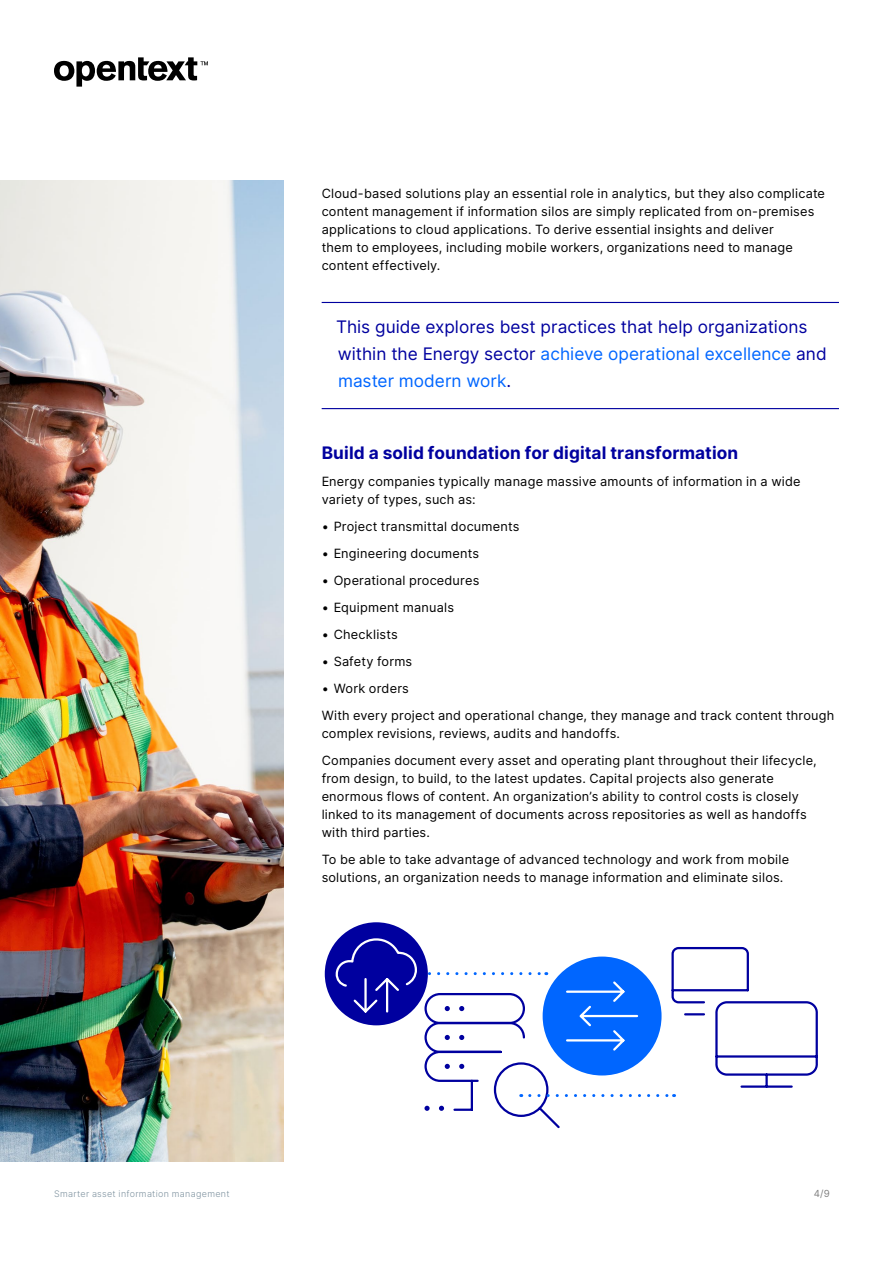
<style>
.page{position:relative;width:893px;height:1263px;background:#fff}
.page>*{position:absolute;margin:0;border:0;box-sizing:border-box;transform-origin:0 0}
.Inline_callout{font:17.25px/27px "Inter";color:#00009f}
.t1{font:700 17.25px "Inter";letter-spacing:.005em;color:#00009f}
.Body{font:12.75px/18px "Inter";letter-spacing:.015em;color:#000}
.t2{font:9.75px "Inter";color:#808080}
.t3{font:300 9px "Inter";letter-spacing:.04em;color:#7e929f}
.s1{color:#06f}
</style>
<div class="page">
<svg style="left:54px;top:57px;width:154px;height:30px"></svg>
<div style="left:325px;top:922px;width:103px;height:103px;background:#00009f;border-radius:50%"></div>
<hr style="left:322px;top:302px;width:517px;height:1px;background:#00009f">
<hr style="left:322px;top:408px;width:517px;height:1px;background:#00009f">
<img style="left:0;top:180px;width:284px;height:981px">
<svg style="left:335px;top:937px;width:483px;height:192px"></svg>
<p class="Body" style="left:322px;top:184px;width:505px">Cloud-based solutions play an essential role in analytics, but they also complicate content management if information silos are simply replicated from on-premises applications to cloud applications. To derive essential insights and deliver<br>them to employees, including mobile workers, organizations need to manage content effectively.</p>
<p class="Inline_callout" style="left:336px;top:313px;width:492px">This guide explores best practices that help organizations within the Energy sector <span class="s1">achieve operational excellence</span> and <span class="s1">master modern work</span>.</p>
<h3 class="t1" style="left:322px;top:440px;width:418px">Build a solid foundation for digital transformation</h3>
<p class="Body" style="left:322px;top:472px;width:480px">Energy companies typically manage massive amounts of information in a wide variety of types, such as:</p>
<p class="Body" style="left:322px;top:517px;width:199px">• Project transmittal documents</p>
<p class="Body" style="left:322px;top:544px;width:159px">• Engineering documents</p>
<p class="Body" style="left:322px;top:571px;width:159px">• Operational procedures</p>
<p class="Body" style="left:322px;top:598px;width:134px">• Equipment manuals</p>
<p class="Body" style="left:322px;top:625px;width:78px">• Checklists</p>
<p class="Body" style="left:322px;top:652px;width:92px">• Safety forms</p>
<p class="Body" style="left:322px;top:679px;width:89px">• Work orders</p>
<p class="Body" style="left:322px;top:706px;width:514px">With every project and operational change, they manage and track content through complex revisions, reviews, audits and handoffs.</p>
<p class="Body" style="left:322px;top:751px;width:497px">Companies document every asset and operating plant throughout their lifecycle, from design, to build, to the latest updates. Capital projects also generate enormous flows of content. An organization’s ability to control costs is closely linked to its management of documents across repositories as well as handoffs with third parties.</p>
<p class="Body" style="left:322px;top:850px;width:469px">To be able to take advantage of advanced technology and work from mobile solutions, an organization needs to manage information and eliminate silos.</p>
<p class="t3" style="left:54px;top:1187px;width:177px">Smarter asset information management</p>
<p class="t2" style="left:814px;top:1186px;width:18px">4/9</p>
</div>
